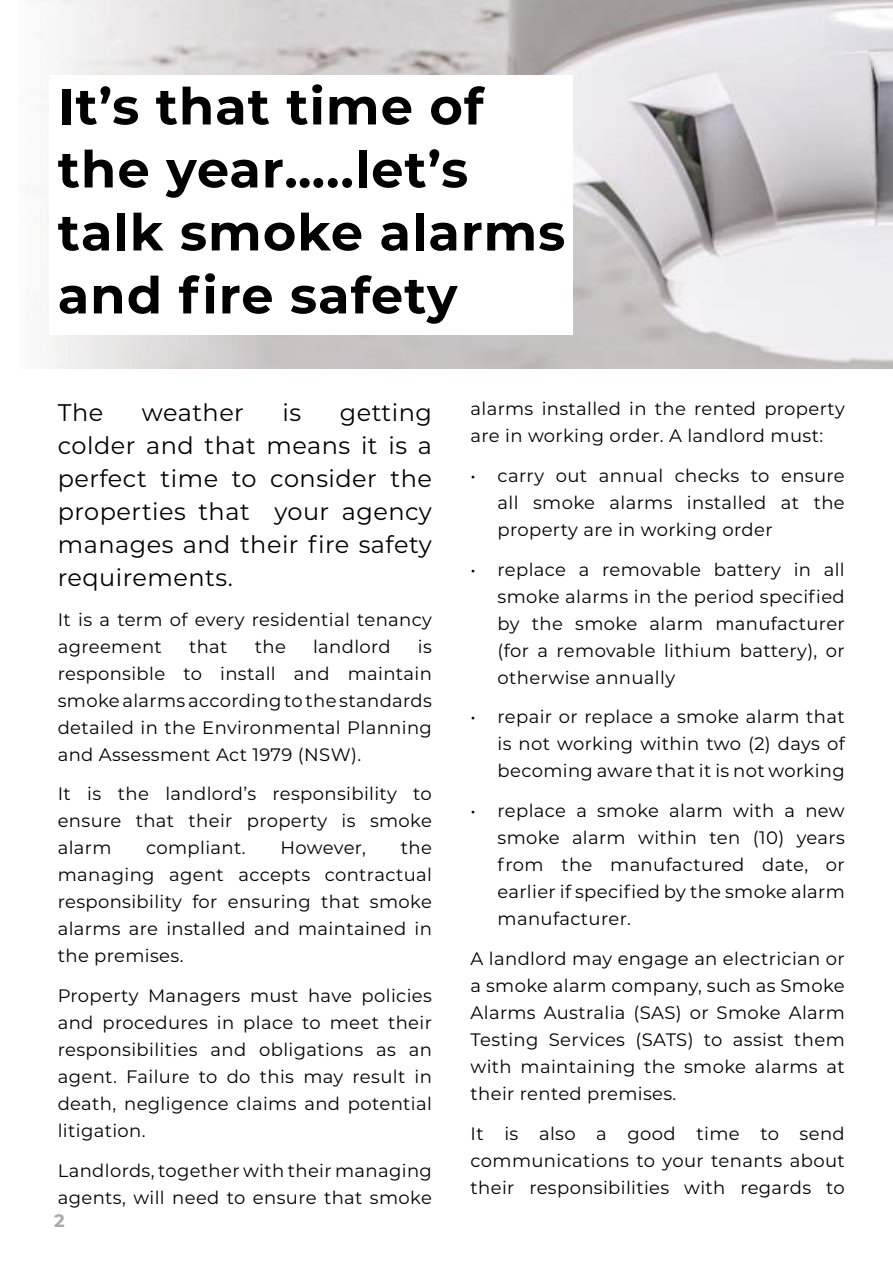
<style>
.page{position:relative;width:893px;height:1263px;background:#fff}
.page>*{position:absolute;margin:0;border:0;box-sizing:border-box;transform-origin:0 0}
.t1{font:700 51px/63px "Montserrat";letter-spacing:.02em;color:#000}
.t2{font:24px/33px "Montserrat";letter-spacing:.02em;color:#000;text-align:justify}
.t3{font:18px/27px "Montserrat";letter-spacing:.02em;color:#000;text-align:justify}
.t4{font:700 18px "Montserrat";color:#a7a9ac}
</style>
<div class="page">
<img style="left:40px;top:0;width:853px;height:369px">
<div style="left:49px;top:75px;width:524px;height:260px;background:#fff"></div>
<h1 class="t1" style="left:58px;top:72px;width:509px">It’s that time of the year…..let’s talk smoke alarms and fire safety</h1>
<h2 class="t2" style="left:58px;top:395px;width:47px">The</h2>
<h2 class="t2" style="left:142px;top:395px;width:104px">weather</h2>
<h2 class="t2" style="left:282px;top:395px;width:20px">is</h2>
<h2 class="t2" style="left:58px;top:395px;width:376px;text-indent:282px">getting colder and that means it is a perfect time to consider the properties that your agency manages and their fire safety requirements.</h2>
<p class="t3" style="left:58px;top:605px;width:376px">It is a term of every residential tenancy agreement</p>
<p class="t3" style="left:58px;top:632px;width:376px;text-indent:360px">is responsible to install and maintain smoke alarms according to the standards detailed in the Environmental Planning and Assessment Act 1979 (NSW).</p>
<p class="t3" style="left:58px;top:780px;width:376px">It is the landlord’s responsibility to ensure that their property is smoke alarm</p>
<p class="t3" style="left:189px;top:632px;width:40px">that</p>
<p class="t3" style="left:255px;top:632px;width:33px">the</p>
<p class="t3" style="left:313px;top:632px;width:79px">landlord</p>
<p class="t3" style="left:58px;top:834px;width:376px;text-indent:343px">the managing agent accepts contractual responsibility for ensuring that smoke alarms are installed and maintained in the premises.</p>
<p class="t3" style="left:58px;top:982px;width:376px">Property Managers must have policies and procedures in place to meet their responsibilities and obligations as an agent. Failure to do this may result in death, negligence claims and potential litigation.</p>
<p class="t3" style="left:58px;top:1156px;width:376px">Landlords, together with their managing agents, will need to ensure that smoke</p>
<p class="t3" style="left:146px;top:834px;width:101px">compliant.</p>
<p class="t3" style="left:280px;top:834px;width:87px">However,</p>
<p class="t4" style="left:54px;top:1208px;width:12px">2</p>
<p class="t3" style="left:471px;top:394px;width:376px">alarms installed in the rented property are in working order. A landlord must:</p>
<p class="t3" style="left:498px;top:461px;width:349px;text-indent:-27px">• carry out annual checks to ensure all smoke alarms installed at the property are in working order</p>
<p class="t3" style="left:498px;top:555px;width:349px;text-indent:-27px">• replace a removable battery in all smoke alarms in the period specified by the smoke alarm manufacturer (for a removable lithium battery), or otherwise annually</p>
<p class="t3" style="left:498px;top:703px;width:349px;text-indent:-27px">• repair or replace a smoke alarm that is not working within two (2) days of becoming aware that it is not working</p>
<p class="t3" style="left:498px;top:797px;width:349px;text-indent:-27px">• replace a smoke alarm with a new smoke alarm within ten (10) years from the manufactured date, or earlier if specified by the smoke alarm manufacturer.</p>
<p class="t3" style="left:471px;top:944px;width:376px">A landlord may engage an electrician or a smoke alarm company, such as Smoke Alarms Australia (SAS) or Smoke Alarm Testing Services (SATS) to assist them with maintaining the smoke alarms at their rented premises.</p>
<p class="t3" style="left:471px;top:1119px;width:376px">It is also a good time to send communications to your tenants about their responsibilities with regards to</p>
</div>
